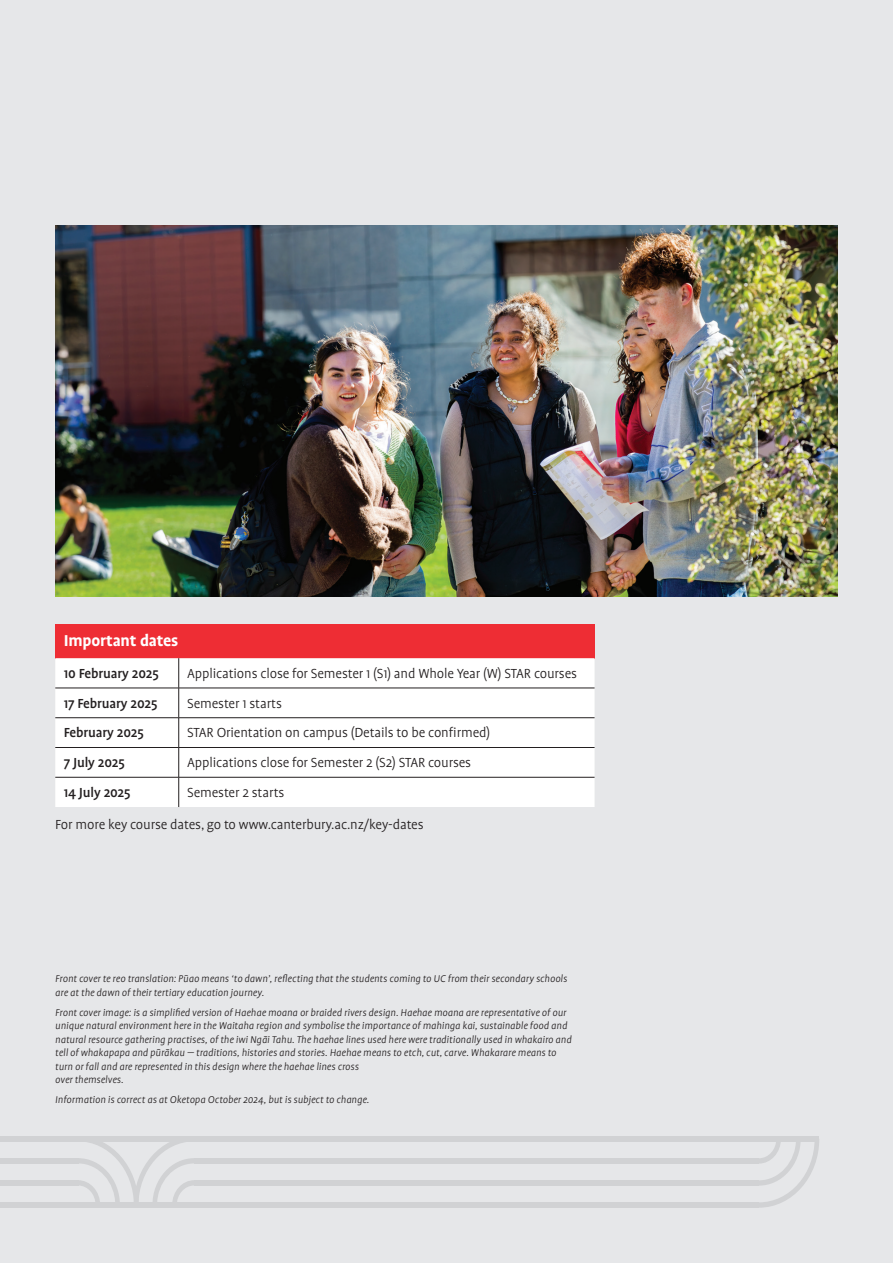
<style>
.page{position:relative;width:893px;height:1263px;background:#e6e7e9}
.page>*{position:absolute;margin:0;border:0;box-sizing:border-box;transform-origin:0 0}
.t1{font:700 18px "Profile Pro";letter-spacing:-.015em;color:#fff}
.t2{font:300 15px/32.2px "Profile Pro";letter-spacing:-.01em;color:#231f20;text-align:center}
.t3{font:500 15px "Profile Pro";letter-spacing:-.01em;color:#231f20}
.t4{font:italic 300 11.25px/13.5px "Profile Pro";color:#231f20}
</style>
<div class="page">
<div style="left:477px;top:1136px;width:342px;height:5px;background:#d1d2d4"></div>
<div style="left:477px;top:1202px;width:282px;height:6px;background:#d1d2d4"></div>
<div style="left:477px;top:1180px;width:282px;height:6px;background:#d1d2d4"></div>
<div style="left:477px;top:1158px;width:282px;height:5px;background:#d1d2d4"></div>
<svg style="left:759px;top:1141px;width:60px;height:67px"></svg>
<div style="left:0;top:1202px;width:477px;height:5px;background:#d1d2d4"></div>
<div style="left:194px;top:1136px;width:283px;height:5px;background:#d1d2d4"></div>
<div style="left:194px;top:1158px;width:283px;height:5px;background:#d1d2d4"></div>
<div style="left:194px;top:1180px;width:283px;height:5px;background:#d1d2d4"></div>
<div style="left:0;top:1136px;width:78px;height:5px;background:#d1d2d4"></div>
<div style="left:0;top:1158px;width:78px;height:5px;background:#d1d2d4"></div>
<div style="left:0;top:1180px;width:78px;height:5px;background:#d1d2d4"></div>
<svg style="left:78px;top:1136px;width:116px;height:66px"></svg>
<div style="left:55px;top:624px;width:540px;height:34px;background:#ee2d34"></div>
<div style="left:55px;top:658px;width:540px;height:149px;background:#fff"></div>
<hr style="left:178px;top:658px;width:1px;height:30px;background:#231f20">
<hr style="left:55px;top:688px;width:124px;height:1px;background:#231f20">
<hr style="left:179px;top:688px;width:416px;height:1px;background:#231f20">
<hr style="left:55px;top:717px;width:124px;height:1px;background:#231f20">
<hr style="left:179px;top:717px;width:416px;height:1px;background:#231f20">
<hr style="left:55px;top:747px;width:124px;height:1px;background:#231f20">
<hr style="left:179px;top:747px;width:416px;height:1px;background:#231f20">
<svg style="left:178px;top:688px;width:1px;height:89px"></svg>
<hr style="left:55px;top:777px;width:124px;height:1px;background:#231f20">
<hr style="left:179px;top:777px;width:416px;height:1px;background:#231f20">
<hr style="left:178px;top:777px;width:1px;height:30px;background:#231f20">
<img style="left:55px;top:225px;width:783px;height:371px">
<h1 class="t1" style="left:64px;top:630px;width:116px">Important dates</h1>
<h2 class="t3" style="left:64px;top:665px;width:96px">10 February 2025</h2>
<h2 class="t2" style="left:187px;top:658px;width:391px">Applications close for Semester 1 (S1) and Whole Year (W) STAR courses</h2>
<h2 class="t3" style="left:64px;top:694px;width:95px">17 February 2025</h2>
<h2 class="t2" style="left:187px;top:688px;width:96px">Semester 1 starts</h2>
<h2 class="t3" style="left:64px;top:724px;width:82px">February 2025</h2>
<h2 class="t2" style="left:187px;top:717px;width:304px">STAR Orientation on campus (Details to be confirmed)</h2>
<h2 class="t3" style="left:64px;top:754px;width:62px">7 July 2025</h2>
<h2 class="t2" style="left:187px;top:747px;width:285px">Applications close for Semester 2 (S2) STAR courses</h2>
<h2 class="t3" style="left:64px;top:784px;width:68px">14 July 2025</h2>
<h2 class="t2" style="left:55px;top:777px;width:370px">Semester 2 starts<br>For more key course dates, go to www.canterbury.ac.nz/key-dates</h2>
<p class="t4" style="left:55px;top:973px;width:514px">Front cover te reo translation: Pūao means ‘to dawn’, reflecting that the students coming to UC from their secondary schools are at the dawn of their tertiary education journey.</p>
<p class="t4" style="left:55px;top:1006px;width:518px">Front cover image: is a simplified version of Haehae moana or braided rivers design. Haehae moana are representative of our unique natural environment here in the Waitaha region and symbolise the importance of mahinga kai, sustainable food and natural resource gathering practises, of the iwi Ngāi Tahu. The haehae lines used here were traditionally used in whakairo and tell of whakapapa and pūrākau — traditions, histories and stories. Haehae means to etch, cut, carve. Whakarare means to turn or fall and are represented in this design where the haehae lines cross<br>over themselves.</p>
<p class="t4" style="left:55px;top:1093px;width:316px">Information is correct as at Oketopa October 2024, but is subject to change.</p>
</div>
